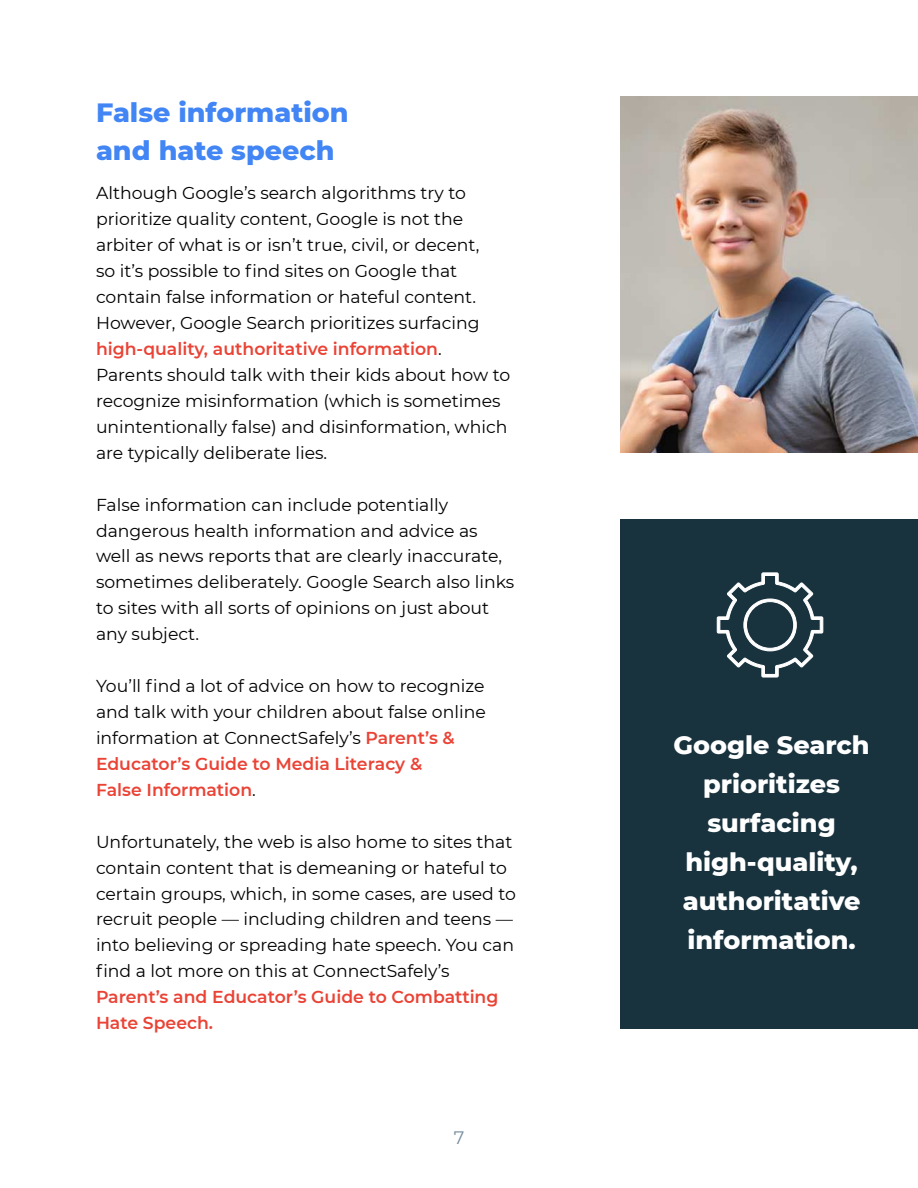
<style>
.page{position:relative;width:918px;height:1188px;background:#fff}
.page>*{position:absolute;margin:0;border:0;box-sizing:border-box;transform-origin:0 0}
.t1{font:800 27px/38px "Montserrat";color:#4285f4}
.t2{font:800 25.5px/39px "Montserrat";color:#fff;text-align:center}
.t3{font:18px "Montserrat";color:#758d9f}
.t4{font:17.25px/26px "Montserrat";color:#000}
.t5{font:600 17.25px/26px "Montserrat";color:#ea4335}
.s1{font-weight:600;color:#ea4335}
</style>
<div class="page">
<div style="left:621px;top:519px;width:297px;height:510px;background:#18323e"></div>
<img style="left:621px;top:96px;width:297px;height:357px">
<svg style="left:717px;top:572px;width:106px;height:106px"></svg>
<h1 class="t1" style="left:96px;top:95px;width:254px">False information and hate speech</h1>
<p class="t4" style="left:96px;top:182px;width:416px">Although Google’s search algorithms try to prioritize quality content, Google is not the arbiter of what is or isn’t true, civil, or decent,<br>so it’s possible to find sites on Google that contain false information or hateful content.<br>However, Google Search prioritizes surfacing <span class="s1">high-quality, authoritative information</span>.<br>Parents should talk with their kids about how to recognize misinformation (which is sometimes unintentionally false) and disinformation, which are typically deliberate lies.</p>
<p class="t4" style="left:96px;top:493px;width:420px">False information can include potentially dangerous health information and advice as well as news reports that are clearly inaccurate, sometimes deliberately. Google Search also links to sites with all sorts of opinions on just about any subject.</p>
<p class="t4" style="left:96px;top:672px;width:391px">You’ll find a lot of advice on how to recognize and talk with your children about false online information at ConnectSafely’s <span class="s1">Parent’s &amp; Educator’s Guide to Media Literacy &amp;<br>False Information</span>.</p>
<p class="t4" style="left:96px;top:830px;width:422px">Unfortunately, the web is also home to sites that contain content that is demeaning or hateful to certain groups, which, in some cases, are used to recruit people — including children and teens — into believing or spreading hate speech. You can find a lot more on this at ConnectSafely’s</p>
<p class="t5" style="left:96px;top:985px;width:404px">Parent’s and Educator’s Guide to Combatting<br>Hate Speech.</p>
<p class="t3" style="left:454px;top:1130px;width:12px">7</p>
<h2 class="t2" style="left:674px;top:727px;width:198px">Google Search prioritizes surfacing high-quality, authoritative information.</h2>
</div>
